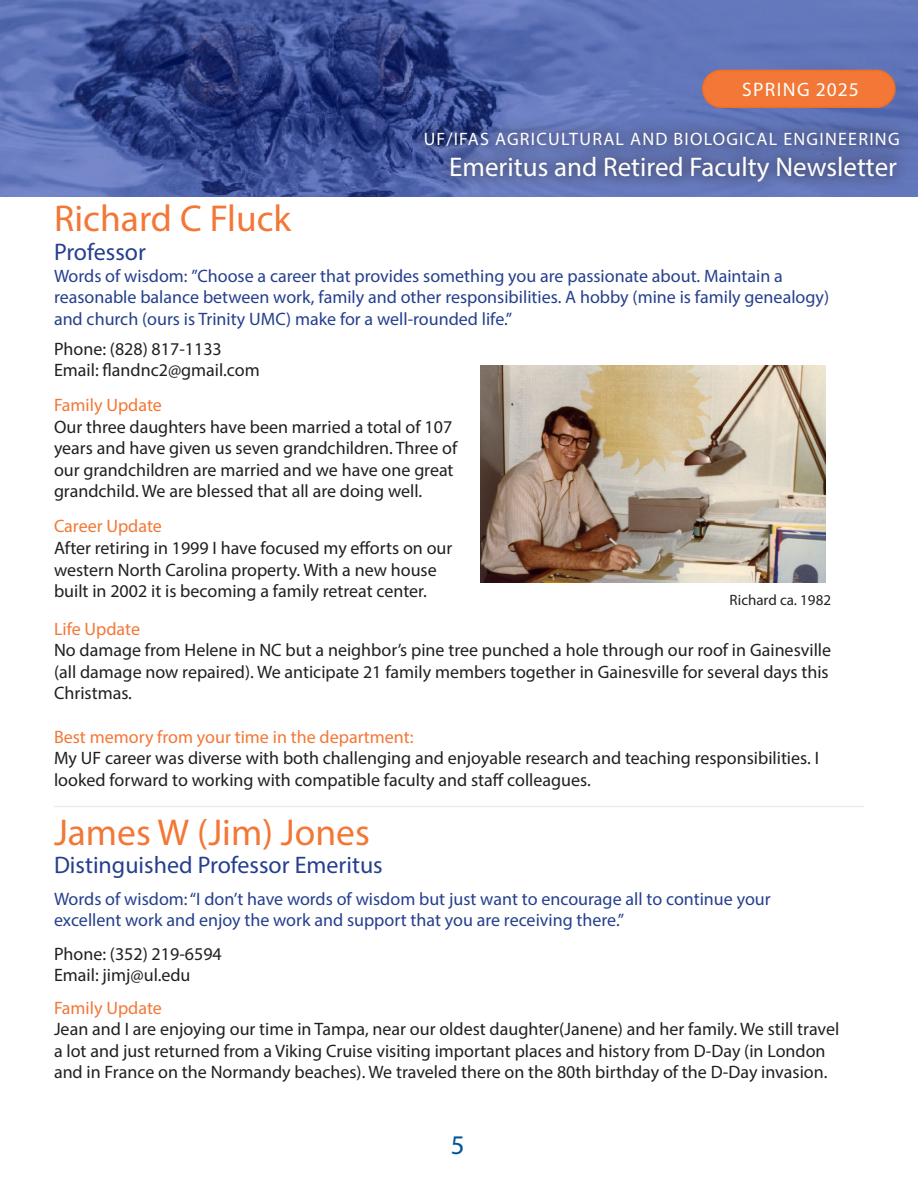
<style>
.page{position:relative;width:918px;height:1188px;background:#fff}
.page>*{position:absolute;margin:0;border:0;box-sizing:border-box;transform-origin:0 0}
.t1{font:37.5px "Myriad Pro";color:#f37736}
.t2{font:27px "Myriad Pro";color:#fff}
.t3{font:27px "Myriad Pro";color:#005495}
.t4{font:24px "Myriad Pro";color:#253f8e}
.t5{font:19.5px "Myriad Pro";letter-spacing:.07em;color:#fff}
.t6{font:18px/21.6px "Myriad Pro";color:#231f20}
.t7{font:18px/21.6px "Myriad Pro";color:#253f8e}
.t8{font:18px "Myriad Pro";color:#f37736}
.t9{font:18px "Myriad Pro";letter-spacing:.07em;color:#fff}
.t10{font:15px "Myriad Pro";color:#231f20}
</style>
<div class="page">
<img style="left:0;top:0;width:918px;height:197px">
<div style="left:703px;top:70px;width:192px;height:37px;background:#f37736;border-radius:18px"></div>
<div style="left:702px;top:70px;width:194px;height:38px;border:2px solid #f36e21;border-radius:18px"></div>
<svg style="left:411px;top:118px;width:502px;height:77px;background:#596aa7"></svg>
<hr style="left:54px;top:806px;width:810px;height:1px;background:#b2b3b7">
<img style="left:481px;top:365px;width:344px;height:217px">
<p class="t5" style="left:742px;top:77px;width:118px">SPRING 2025</p>
<p class="t9" style="left:424px;top:128px;width:477px">UF/IFAS AGRICULTURAL AND BIOLOGICAL ENGINEERING</p>
<h2 class="t2" style="left:449px;top:150px;width:449px">Emeritus and Retired Faculty Newsletter</h2>
<p class="t1" style="left:54px;top:195px;width:239px">Richard C Fluck</p>
<p class="t4" style="left:54px;top:237px;width:93px">Professor</p>
<p class="t7" style="left:54px;top:264px;width:777px">Words of wisdom: ”Choose a career that provides something you are passionate about. Maintain a reasonable balance between work, family and other responsibilities. A hobby (mine is family genealogy) and church (ours is Trinity UMC) make for a well-rounded life.”</p>
<p class="t6" style="left:54px;top:338px;width:169px">Phone: (828) 817-1133</p>
<p class="t6" style="left:54px;top:359px;width:207px">Email: flandnc2@gmail.com</p>
<p class="t8" style="left:54px;top:394px;width:109px">Family Update</p>
<p class="t6" style="left:54px;top:415px;width:405px">Our three daughters have been married a total of 107 years and have given us seven grandchildren. Three of our grandchildren are married and we have one great grandchild. We are blessed that all are doing well.</p>
<p class="t8" style="left:54px;top:515px;width:109px">Career Update</p>
<p class="t6" style="left:54px;top:537px;width:400px">After retiring in 1999 I have focused my efforts on our western North Carolina property. With a new house built in 2002 it is becoming a family retreat center.</p>
<p class="t10" style="left:730px;top:591px;width:103px">Richard ca. 1982</p>
<p class="t8" style="left:54px;top:617px;width:88px">Life Update</p>
<p class="t6" style="left:54px;top:639px;width:779px">No damage from Helene in NC but a neighbor’s pine tree punched a hole through our roof in Gainesville (all damage now repaired). We anticipate 21 family members together in Gainesville for several days this<br>Christmas.</p>
<p class="t8" style="left:54px;top:725px;width:361px">Best memory from your time in the department:</p>
<p class="t6" style="left:54px;top:747px;width:766px">My UF career was diverse with both challenging and enjoyable research and teaching responsibilities. I looked forward to working with compatible faculty and staff colleagues.</p>
<p class="t1" style="left:54px;top:809px;width:317px">James W (Jim) Jones</p>
<p class="t4" style="left:54px;top:851px;width:330px">Distinguished Professor Emeritus</p>
<p class="t7" style="left:54px;top:887px;width:718px">Words of wisdom: “I don’t have words of wisdom but just want to encourage all to continue your excellent work and enjoy the work and support that you are receiving there.”</p>
<p class="t6" style="left:54px;top:942px;width:169px">Phone: (352) 219-6594</p>
<p class="t6" style="left:54px;top:964px;width:138px">Email: jimj@ul.edu</p>
<p class="t8" style="left:54px;top:996px;width:109px">Family Update</p>
<p class="t6" style="left:54px;top:1018px;width:787px">Jean and I are enjoying our time in Tampa, near our oldest daughter(Janene) and her family. We still travel</p>
<p class="t6" style="left:54px;top:1040px;width:775px">a lot and just returned from a Viking Cruise visiting important places and history from D-Day (in London and in France on the Normandy beaches). We traveled there on the 80th birthday of the D-Day invasion.</p>
<h2 class="t3" style="left:451px;top:1129px;width:15px">5</h2>
</div>
